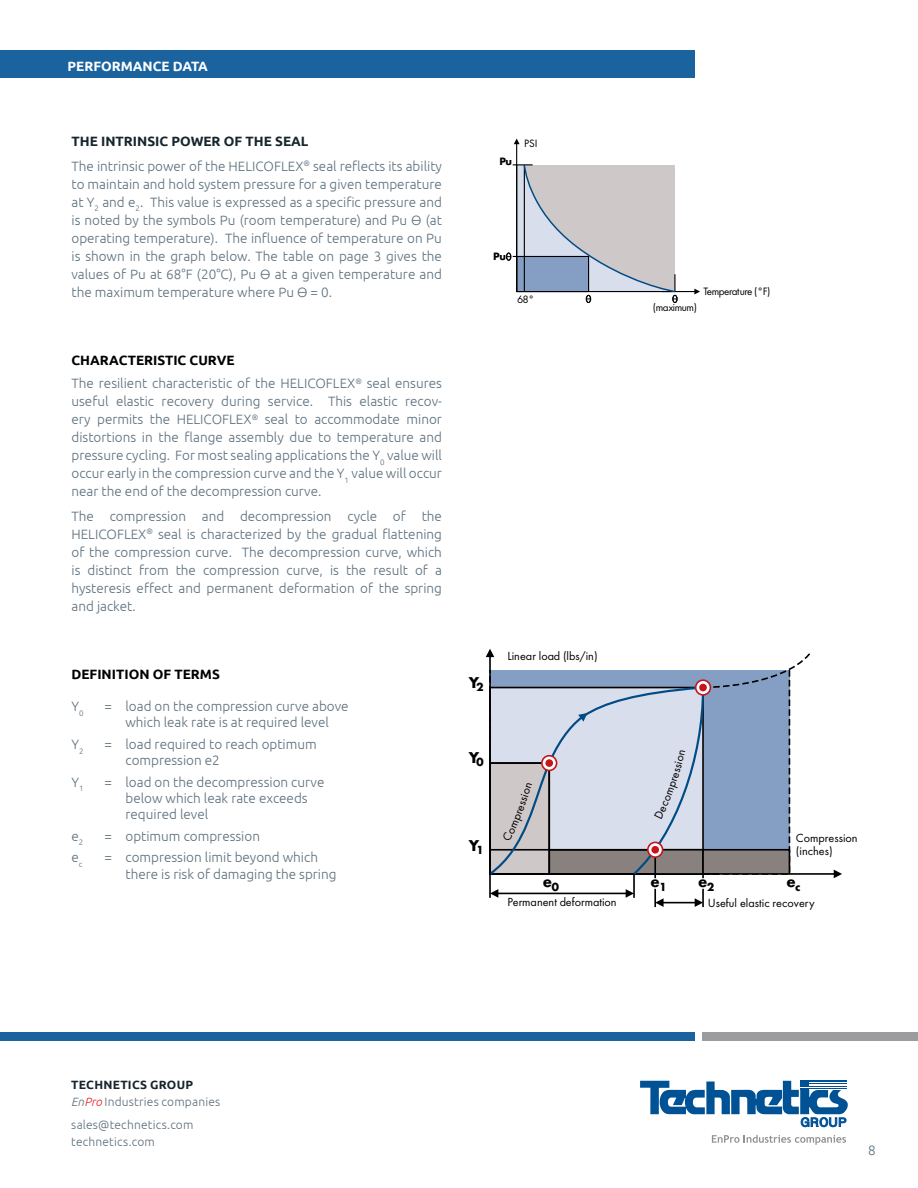
<style>
.page{position:relative;width:918px;height:1188px;background:#fff}
.page>*{position:absolute;margin:0;border:0;box-sizing:border-box;transform-origin:0 0}
.t1{font:16.35px "Futura Bold DTC";color:#000}
.t2{font:300 13.5px/18px "Ubuntu";color:#5c6f7c}
.t3{font:700 13.5px "Ubuntu";color:#000}
.t4{font:700 13.5px "Ubuntu";color:#fff}
.t5{font:12.3px/12.3px "Futura Book DTC";color:#000}
.t6{font:300 12px/16.5px "Ubuntu";letter-spacing:.015em;color:#5c6f7c}
.t7{font:11.1px "Futura Book DTC";letter-spacing:-.04em;color:#000}
.t8{font:11.1px "Futura Bold DTC";color:#000}
.s1{font-weight:700;color:#17252d}
.s2{font-weight:700;color:#000}
.s3{font-style:italic}
.s4{font-style:italic;color:#ed1e24}
</style>
<div class="page">
<svg style="left:640px;top:1081px;width:208px;height:64px"></svg>
<div style="left:0;top:1032px;width:695px;height:9px;background:#1a639f"></div>
<div style="left:702px;top:1032px;width:216px;height:9px;background:#9c9c9f"></div>
<div style="left:0;top:50px;width:695px;height:28px;background:#1a639f"></div>
<hr style="left:489px;top:655px;width:2px;height:243px;background:#000">
<hr style="left:633px;top:874px;width:2px;height:24px;background:#000">
<svg style="left:626px;top:889px;width:8px;height:9px"></svg>
<svg style="left:834px;top:870px;width:8px;height:8px"></svg>
<svg style="left:490px;top:889px;width:8px;height:9px"></svg>
<hr style="left:494px;top:893px;width:136px;height:1px;background:#000">
<hr style="left:789px;top:873px;width:48px;height:2px;background:#000">
<svg style="left:695px;top:889px;width:9px;height:18px"></svg>
<svg style="left:654px;top:889px;width:10px;height:18px"></svg>
<hr style="left:659px;top:902px;width:40px;height:1px;background:#000">
<svg style="left:514px;top:139px;width:6px;height:5px"></svg>
<div style="left:506px;top:253px;width:5px;height:8px;border:1px solid #000;border-radius:50%"></div>
<hr style="left:516px;top:142px;width:1px;height:150px;background:#000">
<svg style="left:507px;top:163px;width:193px;height:140px"></svg>
<svg style="left:486px;top:649px;width:326px;height:229px"></svg>
<p class="t4" style="left:68px;top:58px;width:142px">PERFORMANCE DATA</p>
<p class="t2" style="left:71px;top:129px;width:372px;line-height:24.8px"><span class="s1">THE INTRINSIC POWER OF THE SEAL<br></span>The intrinsic power of the HELICOFLEX<sup>®</sup> seal reflects its ability</p>
<p class="t2" style="left:71px;top:175px;width:372px;text-align:justify">to maintain and hold system pressure for a given temperature at Y<sub>2</sub> and e<sub>2</sub>. This value is expressed as a specific pressure and is noted by the symbols Pu (room temperature) and Pu</p>
<p class="t2" style="left:71px;top:211px;width:372px;text-align:justify;text-indent:354px">(at operating temperature). The influence of temperature on Pu is shown in the graph below. The table on page 3 gives the values of Pu at 68°F (20°C), Pu</p>
<p class="t2" style="left:71px;top:265px;width:372px;text-indent:203px">at a given temperature and the maximum temperature where Pu = 0.</p>
<p class="t2" style="left:71px;top:348px;width:372px;line-height:23.4px"><span class="s2">CHARACTERISTIC CURVE<br></span>The resilient characteristic of the HELICOFLEX<sup>®</sup> seal ensures</p>
<p class="t2" style="left:71px;top:392px;width:372px;text-align:justify">useful elastic recovery during service. This elastic recov&shy;ery permits the HELICOFLEX<sup>®</sup> seal to accommodate minor distortions in the flange assembly due to temperature and pressure cycling. For most sealing applications the Y<sub>0</sub> value will occur early in the compression curve and the Y<sub>1</sub> value will occur near the end of the decompression curve.</p>
<p class="t2" style="left:71px;top:507px;width:372px;text-align:justify">The compression and decompression cycle of the HELICOFLEX<sup>®</sup> seal is characterized by the gradual flattening of the compression curve. The decompression curve, which is distinct from the compression curve, is the result of a hysteresis effect and permanent deformation of the spring and jacket.</p>
<p class="t3" style="left:72px;top:666px;width:150px">DEFINITION OF TERMS</p>
<p class="t2" style="left:72px;top:697px;width:14px">Y<sub>0</sub></p>
<p class="t2" style="left:105px;top:698px;width:246px;line-height:16.2px;text-align:center">= load on the compression curve above which leak rate is at required level</p>
<p class="t2" style="left:72px;top:735px;width:14px">Y<sub>2</sub></p>
<p class="t2" style="left:126px;top:736px;width:193px;line-height:16.2px;text-indent:-21px">= load required to reach optimum compression e2</p>
<p class="t2" style="left:72px;top:773px;width:14px">Y<sub>1</sub></p>
<p class="t2" style="left:126px;top:774px;width:200px;line-height:16.2px;text-indent:-21px">= load on the decompression curve below which leak rate exceeds required level</p>
<p class="t2" style="left:72px;top:827px;width:13px">e<sub>2</sub></p>
<p class="t2" style="left:105px;top:827px;width:157px">= optimum compression</p>
<p class="t2" style="left:72px;top:848px;width:13px">e<sub>c</sub></p>
<p class="t2" style="left:125px;top:849px;width:213px;line-height:16.2px;text-indent:-21px">= compression limit beyond which there is risk of damaging the spring</p>
<p class="t8" style="left:499px;top:155px;width:14px">Pu</p>
<p class="t7" style="left:524px;top:137px;width:15px">PSI</p>
<p class="t8" style="left:493px;top:250px;width:14px">Pu</p>
<p class="t7" style="left:517px;top:293px;width:19px">68°</p>
<p class="t7" style="left:703px;top:285px;width:69px">Temperature (°F)</p>
<p class="t7" style="left:653px;top:301px;width:46px">(maximum)</p>
<p class="t1" style="left:469px;top:672px;width:16px">Y<sub>2</sub></p>
<p class="t1" style="left:469px;top:747px;width:16px">Y<sub>0</sub></p>
<p class="t1" style="left:469px;top:835px;width:16px">Y<sub>1</sub></p>
<p class="t5" style="left:507px;top:650px;width:92px">Linear load (lbs/in)</p>
<p class="t5" style="left:515px;top:803px;width:25px;rotate:-71deg">ssion</p>
<p class="t5" style="left:796px;top:832px;width:63px">Compression (inches)</p>
<p class="t1" style="left:543px;top:872px;width:18px">e<sub>0</sub></p>
<p class="t1" style="left:650px;top:872px;width:18px">e<sub>1</sub></p>
<p class="t1" style="left:698px;top:872px;width:18px">e<sub>2</sub></p>
<p class="t1" style="left:786px;top:872px;width:15px">e<sub>c</sub></p>
<p class="t5" style="left:507px;top:896px;width:111px">Permanent deformation</p>
<p class="t5" style="left:708px;top:897px;width:109px">Useful elastic recovery</p>
<p class="t6" style="left:71px;top:1076px;width:151px"><span class="s1">TECHNETICS GROUP<br></span><span class="s3">En</span><span class="s4">Pro</span> Industries companies</p>
<p class="t6" style="left:71px;top:1116px;width:124px">sales@technetics.com technetics.com</p>
<p class="t2" style="left:868px;top:1141px;width:9px">8</p>
</div>
